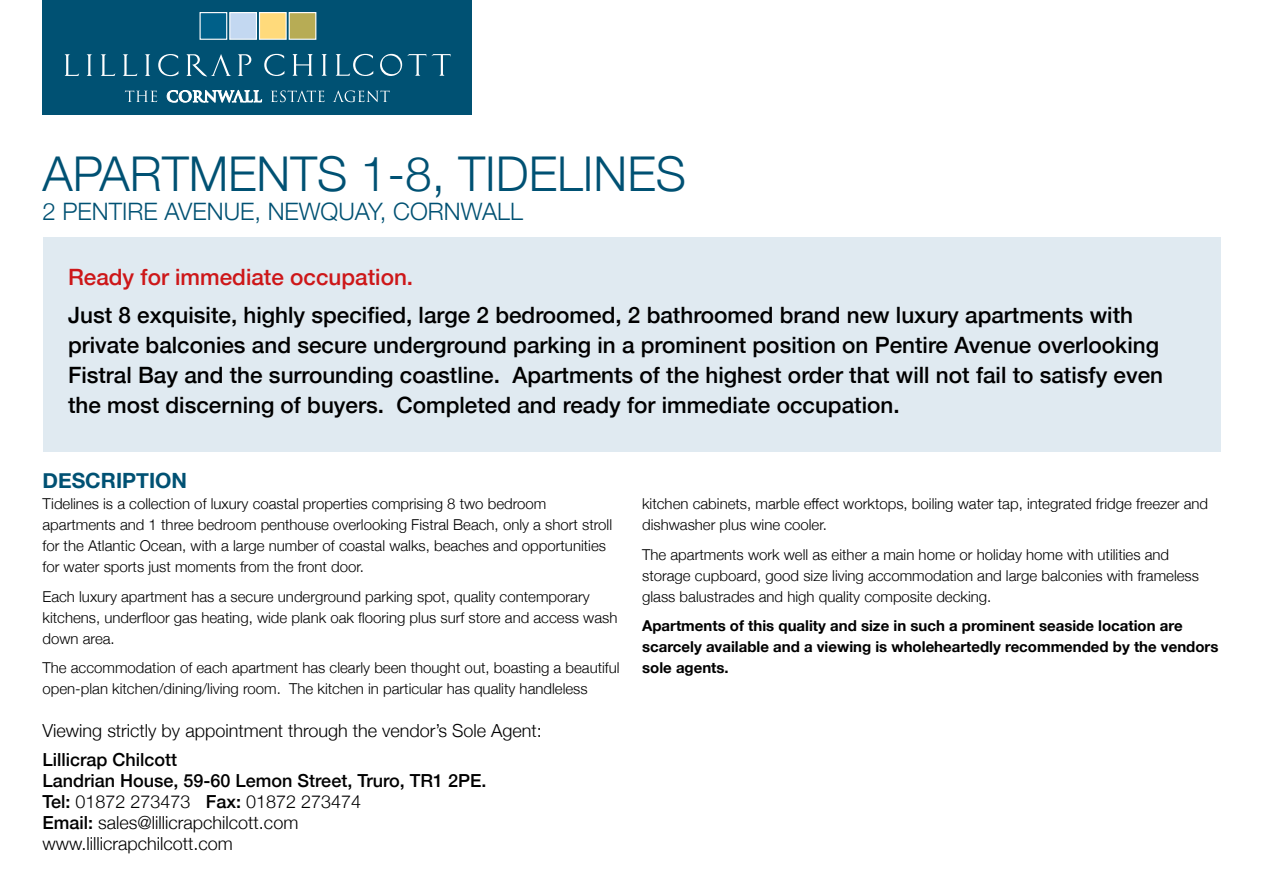
<style>
.page{position:relative;width:1263px;height:893px;background:#fff}
.page>*{position:absolute;margin:0;border:0;box-sizing:border-box;transform-origin:0 0}
.t1{font:300 48px "Helvetica Neue";color:#005173}
.t2{font:300 24px "Helvetica Neue";color:#005173}
.t3{font:500 22.5px/30px "Helvetica Neue";color:#000}
.t4{font:500 22.5px "Helvetica Neue";color:#cd1719}
.t5{font:700 21px "Helvetica Neue";color:#005173}
.t6{font:500 18px/21px "Helvetica Neue";color:#000}
.t7{font:300 18px "Helvetica Neue";color:#000}
.t8{font:300 15px/21px "Helvetica Neue";color:#000}
.t9{font:700 15px/21px "Helvetica Neue";color:#000}
.s1{font-weight:300}
</style>
<div class="page">
<div style="left:43px;top:237px;width:1177px;height:215px;background:#e0eaf1"></div>
<div style="left:43px;top:0;width:429px;height:115px;background:#005173"></div>
<svg style="left:64px;top:54px;width:15px;height:22px"></svg>
<svg style="left:86px;top:54px;width:6px;height:22px"></svg>
<svg style="left:100px;top:54px;width:15px;height:22px"></svg>
<svg style="left:335px;top:54px;width:38px;height:22px"></svg>
<svg style="left:380px;top:54px;width:70px;height:22px"></svg>
<div style="left:200px;top:13px;width:27px;height:26px;background:#006089"></div>
<div style="left:200px;top:12px;width:27px;height:28px;border:1px solid #fff"></div>
<div style="left:230px;top:13px;width:26px;height:26px;background:#c3d8f1"></div>
<div style="left:229px;top:12px;width:28px;height:28px;border:1px solid #fff"></div>
<div style="left:259px;top:13px;width:27px;height:26px;background:#ffda7b"></div>
<div style="left:259px;top:12px;width:28px;height:28px;border:1px solid #fff"></div>
<div style="left:289px;top:13px;width:27px;height:26px;background:#b7ac55"></div>
<div style="left:289px;top:12px;width:27px;height:28px;border:1px solid #fff"></div>
<svg style="left:122px;top:31px;width:205px;height:71px"></svg>
<svg style="left:333px;top:90px;width:57px;height:12px"></svg>
<h1 class="t1" style="left:43px;top:135px;width:645px">APARTMENTS 1-8, TIDELINES</h1>
<h2 class="t2" style="left:43px;top:192px;width:482px">2 PENTIRE AVENUE, NEWQUAY, CORNWALL</h2>
<h3 class="t4" style="left:68px;top:258px;width:347px">Ready for immediate occupation.</h3>
<p class="t3" style="left:68px;top:298px;width:1097px">Just 8 exquisite, highly specified, large 2 bedroomed, 2 bathroomed brand new luxury apartments with private balconies and secure underground parking in a prominent position on Pentire Avenue overlooking Fistral Bay and the surrounding coastline. Apartments of the highest order that will not fail to satisfy even the most discerning of buyers. Completed and ready for immediate occupation.</p>
<h3 class="t5" style="left:43px;top:468px;width:146px">DESCRIPTION</h3>
<p class="t8" style="left:43px;top:492px;width:571px">Tidelines is a collection of luxury coastal properties comprising 8 two bedroom apartments and 1 three bedroom penthouse overlooking Fistral Beach, only a short stroll for the Atlantic Ocean, with a large number of coastal walks, beaches and opportunities for water sports just moments from the front door.</p>
<p class="t8" style="left:43px;top:585px;width:576px">Each luxury apartment has a secure underground parking spot, quality contemporary kitchens, underfloor gas heating, wide plank oak flooring plus surf store and access wash down area.</p>
<p class="t8" style="left:43px;top:656px;width:579px">The accommodation of each apartment has clearly been thought out, boasting a beautiful open-plan kitchen/dining/living room. The kitchen in particular has quality handleless</p>
<p class="t7" style="left:43px;top:716px;width:501px">Viewing strictly by appointment through the vendor’s Sole Agent:</p>
<p class="t6" style="left:43px;top:748px;width:445px">Lillicrap Chilcott<br>Landrian House, 59-60 Lemon Street, Truro, TR1 2PE.<br>Tel: <span class="s1">01872 273473</span> Fax: <span class="s1">01872 273474<br></span>Email: <span class="s1">sales@lillicrapchilcott.com www.lillicrapchilcott.com</span></p>
<p class="t8" style="left:642px;top:492px;width:568px">kitchen cabinets, marble effect worktops, boiling water tap, integrated fridge freezer and dishwasher plus wine cooler.</p>
<p class="t8" style="left:642px;top:543px;width:558px">The apartments work well as either a main home or holiday home with utilities and storage cupboard, good size living accommodation and large balconies with frameless glass balustrades and high quality composite decking.</p>
<p class="t9" style="left:642px;top:615px;width:578px">Apartments of this quality and size in such a prominent seaside location are scarcely available and a viewing is wholeheartedly recommended by the vendors sole agents.</p>
</div>
